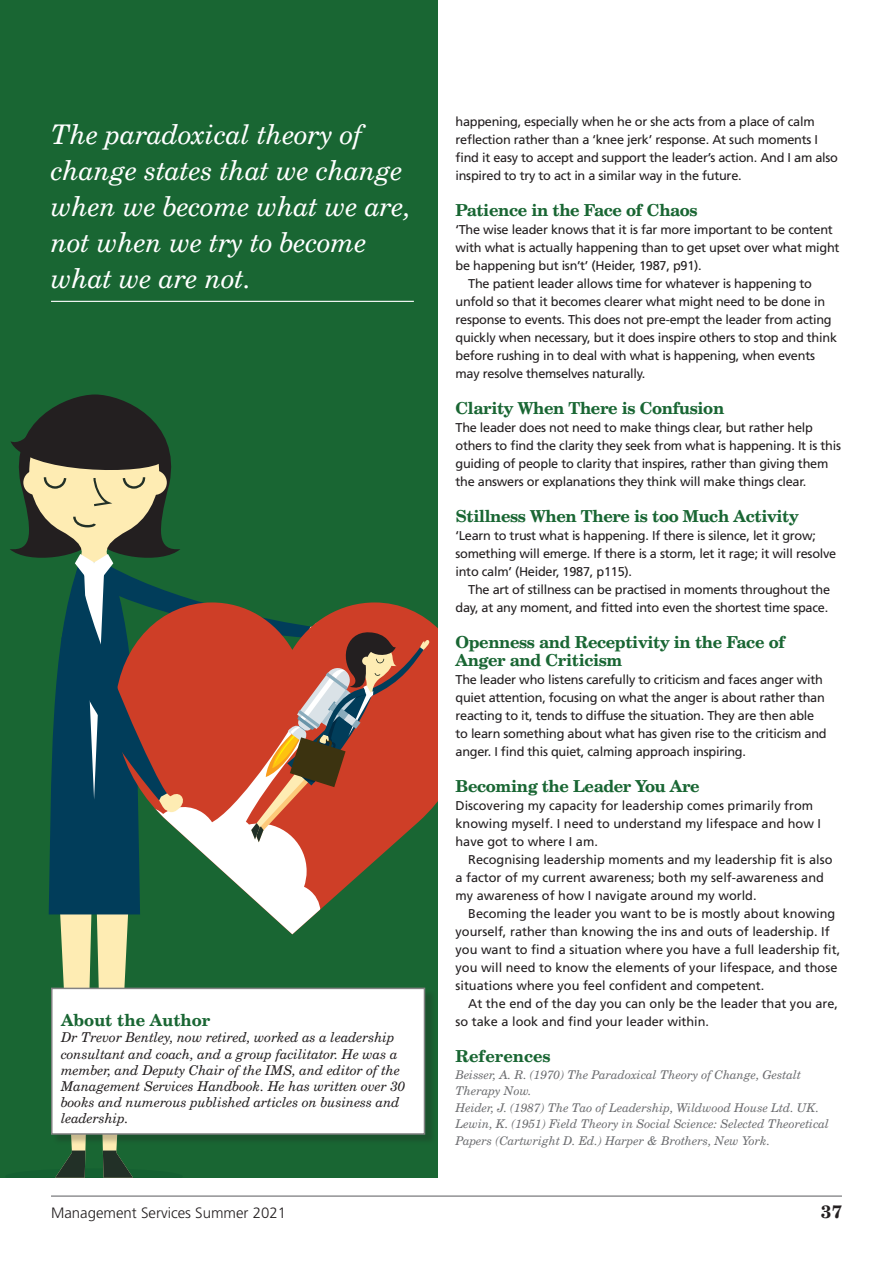
<style>
.page{position:relative;width:893px;height:1263px;background:#fff}
.page>*{position:absolute;margin:0;border:0;box-sizing:border-box;transform-origin:0 0}
.Pullout{font:italic 27px/36px "Century Schoolbook BT";color:#fff}
.t1{font:700 18px "Century Schoolbook BT";color:#231f20}
.Subheads{font:700 16.5px "Century Schoolbook BT";letter-spacing:-.02em;color:#196633}
.Body_Text{font:700 16.5px/18px "Century Schoolbook BT";letter-spacing:-.02em;color:#196633}
.Subheads-2{font:700 16.5px "Century Schoolbook BT";color:#196633}
.t2{font:300 15px "Frutiger";color:#231f20}
.Biog{font:italic 13.5px/16.2px "Century Schoolbook BT";color:#231f20}
.First_para_body_text{font:12.75px/18px "Frutiger";letter-spacing:-.02em;color:#231f20}
.Body_Text-2{font:12.75px/18px "Frutiger";color:#231f20}
.Body_Text-3{font:12.75px/18px "Frutiger";letter-spacing:-.02em;color:#231f20}
.First_para_body_text-2{font:12.75px/18px "Frutiger";color:#231f20}
.References{font:italic 12px/16.5px "Century Schoolbook BT";color:#6c6d70}
</style>
<div class="page">
<hr style="left:51px;top:1195px;width:791px;height:2px;background:#6c6d70">
<div style="left:0;top:0;width:437px;height:1178px;background:#196633"></div>
<svg style="left:430px;top:621px;width:7px;height:190px"></svg>
<svg style="left:10px;top:394px;width:420px;height:784px"></svg>
<div style="left:52px;top:989px;width:384px;height:156px;background:#231f20;opacity:.25"></div>
<div style="left:52px;top:988px;width:372px;height:146px;background:#fff"></div>
<div style="left:51px;top:988px;width:374px;height:147px;border:2px solid #838283"></div>
<hr style="left:51px;top:301px;width:363px;height:1px;background:#fff">
<p class="Pullout" style="left:51px;top:116px;width:361px">The paradoxical theory of change states that we change when we become what we are, not when we try to become what we are not.</p>
<p class="Subheads-2" style="left:61px;top:1010px;width:151px">About the Author</p>
<p class="Biog" style="left:61px;top:1029px;width:346px">Dr Trevor Bentley, now retired, worked as a leadership consultant and coach, and a group facilitator. He was a member, and Deputy Chair of the IMS, and editor of the Management Services Handbook. He has written over 30 books and numerous published articles on business and leadership.</p>
<p class="First_para_body_text" style="left:455px;top:112px;width:384px">happening, especially when he or she acts from a place of calm reflection rather than a ‘knee jerk’ response. At such moments I find it easy to accept and support the leader’s action. And I am also inspired to try to act in a similar way in the future.</p>
<p class="Subheads" style="left:455px;top:200px;width:244px">Patience in the Face of Chaos</p>
<p class="First_para_body_text" style="left:455px;top:220px;width:385px">‘The wise leader knows that it is far more important to be content with what is actually happening than to get upset over what might be happening but isn’t’ (Heider, 1987, p91).</p>
<p class="Body_Text-3" style="left:455px;top:274px;width:383px;text-indent:13px">The patient leader allows time for whatever is happening to unfold so that it becomes clearer what might need to be done in response to events. This does not pre-empt the leader from acting quickly when necessary, but it does inspire others to stop and think before rushing in to deal with what is happening, when events may resolve themselves naturally.</p>
<p class="Subheads" style="left:455px;top:398px;width:270px">Clarity When There is Confusion</p>
<p class="First_para_body_text" style="left:455px;top:418px;width:387px">The leader does not need to make things clear, but rather help others to find the clarity they seek from what is happening. It is this guiding of people to clarity that inspires, rather than giving them the answers or explanations they think will make things clear.</p>
<p class="Subheads" style="left:455px;top:506px;width:345px">Stillness When There is too Much Activity</p>
<p class="First_para_body_text" style="left:455px;top:526px;width:382px">‘Learn to trust what is happening. If there is silence, let it grow; something will emerge. If there is a storm, let it rage; it will resolve into calm’ (Heider, 1987, p115).</p>
<p class="Body_Text-3" style="left:455px;top:580px;width:376px;text-align:right">The art of stillness can be practised in moments throughout the day, at any moment, and fitted into even the shortest time space.</p>
<p class="Body_Text" style="left:455px;top:633px;width:331px">Openness and Receptivity in the Face of<br>Anger and Criticism</p>
<p class="First_para_body_text" style="left:455px;top:670px;width:373px">The leader who listens carefully to criticism and faces anger with quiet attention, focusing on what the anger is about rather than reacting to it, tends to diffuse the situation. They are then able to learn something about what has given rise to the criticism and anger. I find this quiet, calming approach inspiring.</p>
<p class="Subheads" style="left:455px;top:776px;width:246px">Becoming the Leader You Are</p>
<p class="First_para_body_text-2" style="left:455px;top:796px;width:367px">Discovering my capacity for leadership comes primarily from knowing myself. I need to understand my lifespace and how I have got to where I am.</p>
<p class="Body_Text-2" style="left:455px;top:850px;width:378px;text-indent:13px">Recognising leadership moments and my leadership fit is also a factor of my current awareness; both my self-awareness and my awareness of how I navigate around my world.</p>
<p class="Body_Text-2" style="left:455px;top:904px;width:386px;text-indent:13px">Becoming the leader you want to be is mostly about knowing yourself, rather than knowing the ins and outs of leadership. If you want to find a situation where you have a full leadership fit, you will need to know the elements of your lifespace, and those situations where you feel confident and competent.</p>
<p class="Body_Text-2" style="left:455px;top:994px;width:384px;text-indent:13px">At the end of the day you can only be the leader that you are, so take a look and find your leader within.</p>
<p class="Subheads-2" style="left:455px;top:1046px;width:97px">References</p>
<p class="References" style="left:455px;top:1066px;width:347px">Beisser, A. R. (1970) The Paradoxical Theory of Change, Gestalt<br>Therapy Now.</p>
<p class="References" style="left:455px;top:1099px;width:365px">Heider, J. (1987) The Tao of Leadership, Wildwood House Ltd. UK.</p>
<p class="References" style="left:455px;top:1115px;width:375px">Lewin, K. (1951) Field Theory in Social Science: Selected Theoretical<br>Papers (Cartwright D. Ed.) Harper &amp; Brothers, New York.</p>
<p class="t2" style="left:51px;top:1204px;width:237px">Management Services Summer 2021</p>
<h2 class="t1" style="left:821px;top:1200px;width:22px">37</h2>
</div>
